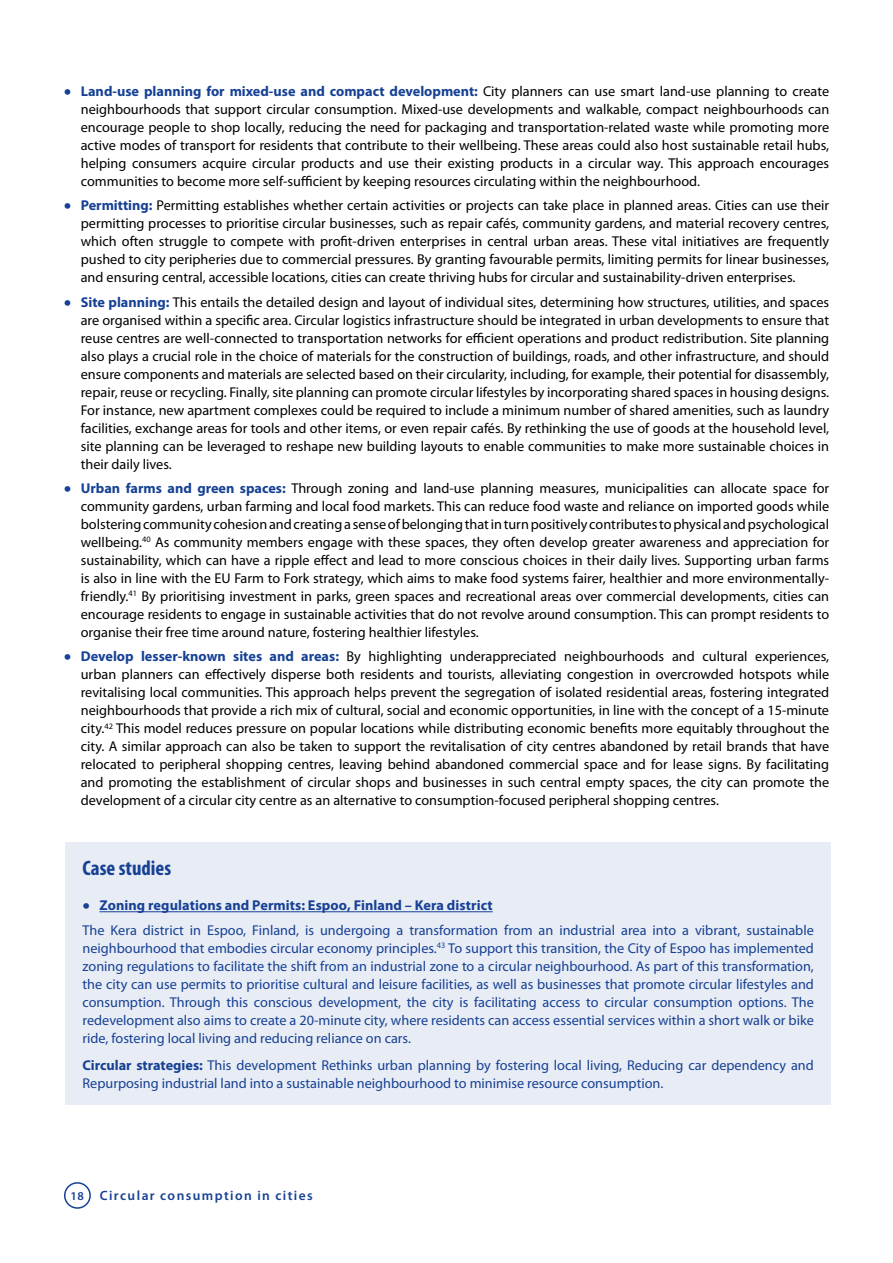
<style>
.page{position:relative;width:893px;height:1263px;background:#fff}
.page>*{position:absolute;margin:0;border:0;box-sizing:border-box;transform-origin:0 0}
.t1{font:700 condensed 21px "Myriad Pro";color:#164194}
.t2{font:14.25px/18px "Myriad Pro";color:#000;text-align:justify}
.t3{font:14.25px/18px "Myriad Pro";color:#164194}
.t4{font:600 13.5px "Myriad Pro";letter-spacing:.105em;color:#164194}
.s1{font-size:27px;color:#164194}
.s2{font-weight:700;color:#164194}
.s3{font-size:27px}
.s4{font-weight:700}
.s5{font-size:12px}
</style>
<div class="page">
<div style="left:65px;top:842px;width:766px;height:263px;background:#e8ecf4"></div>
<hr style="left:100px;top:911px;width:393px;height:1px;background:#164194">
<div style="left:64px;top:1182px;width:27px;height:27px;border:2px solid #164194;border-radius:50%"></div>
<p class="t2" style="left:81px;top:82px;width:750px;text-indent:-17px"><span class="s1">•</span> <span class="s2">Land-use planning for mixed-use and compact development:</span> City planners can use smart land-use planning to create neighbourhoods that support circular consumption. Mixed-use developments and walkable, compact neighbourhoods can encourage people to shop locally, reducing the need for packaging and transportation-related waste while promoting more active modes of transport for residents that contribute to their wellbeing. These areas could also host sustainable retail hubs, helping consumers acquire circular products and use their existing products in a circular way. This approach encourages communities to become more self-sufficient by keeping resources circulating within the neighbourhood.</p>
<p class="t2" style="left:81px;top:196px;width:750px;text-indent:-17px"><span class="s1">•</span> <span class="s2">Permitting:</span> Permitting establishes whether certain activities or projects can take place in planned areas. Cities can use their permitting processes to prioritise circular businesses, such as repair cafés, community gardens, and material recovery centres, which often struggle to compete with profit-driven enterprises in central urban areas. These vital initiatives are frequently pushed to city peripheries due to commercial pressures. By granting favourable permits, limiting permits for linear businesses, and ensuring central, accessible locations, cities can create thriving hubs for circular and sustainability-driven enterprises.</p>
<p class="t2" style="left:81px;top:292px;width:750px;text-indent:-17px"><span class="s1">•</span> <span class="s2">Site planning:</span> This entails the detailed design and layout of individual sites, determining how structures, utilities, and spaces are organised within a specific area. Circular logistics infrastructure should be integrated in urban developments to ensure that reuse centres are well-connected to transportation networks for efficient operations and product redistribution. Site planning also plays a crucial role in the choice of materials for the construction of buildings, roads, and other infrastructure, and should ensure components and materials are selected based on their circularity, including, for example, their potential for disassembly, repair, reuse or recycling. Finally, site planning can promote circular lifestyles by incorporating shared spaces in housing designs.<br>For instance, new apartment complexes could be required to include a minimum number of shared amenities, such as laundry facilities, exchange areas for tools and other items, or even repair cafés. By rethinking the use of goods at the household level, site planning can be leveraged to reshape new building layouts to enable communities to make more sustainable choices in their daily lives.</p>
<p class="t2" style="left:81px;top:479px;width:750px;text-indent:-17px"><span class="s1">•</span> <span class="s2">Urban farms and green spaces:</span> Through zoning and land-use planning measures, municipalities can allocate space for community gardens, urban farming and local food markets. This can reduce food waste and reliance on imported goods while bolstering community cohesion and creating a sense of belonging that in turn positively contributes to physical and psychological wellbeing.<sup>40</sup> As community members engage with these spaces, they often develop greater awareness and appreciation for sustainability, which can have a ripple effect and lead to more conscious choices in their daily lives. Supporting urban farms is also in line with the EU Farm to Fork strategy, which aims to make food systems fairer, healthier and more environmentally&shy;friendly.<sup>41</sup> By prioritising investment in parks, green spaces and recreational areas over commercial developments, cities can encourage residents to engage in sustainable activities that do not revolve around consumption. This can prompt residents to organise their free time around nature, fostering healthier lifestyles.</p>
<p class="t2" style="left:81px;top:647px;width:750px;text-indent:-17px"><span class="s1">•</span> <span class="s2">Develop lesser-known sites and areas:</span> By highlighting underappreciated neighbourhoods and cultural experiences, urban planners can effectively disperse both residents and tourists, alleviating congestion in overcrowded hotspots while revitalising local communities. This approach helps prevent the segregation of isolated residential areas, fostering integrated neighbourhoods that provide a rich mix of cultural, social and economic opportunities, in line with the concept of a 15-minute city.<sup>42</sup> This model reduces pressure on popular locations while distributing economic benefits more equitably throughout the city. A similar approach can also be taken to support the revitalisation of city centres abandoned by retail brands that have relocated to peripheral shopping centres, leaving behind abandoned commercial space and for lease signs. By facilitating and promoting the establishment of circular shops and businesses in such central empty spaces, the city can promote the development of a circular city centre as an alternative to consumption-focused peripheral shopping centres.</p>
<h1 class="t1" style="left:82px;top:855px;width:90px">Case studies</h1>
<p class="t3" style="left:82px;top:893px;width:733px;line-height:24.5px"><span class="s3">•</span> <span class="s4">Zoning regulations and Permits: Espoo, Finland – Kera district<br></span>The Kera district in Espoo, Finland, is undergoing a transformation from an industrial area into a vibrant, sustainable</p>
<p class="t3" style="left:82px;top:939px;width:733px;text-align:justify">neighbourhood that embodies circular economy principles.<sup>43</sup> To support this transition, the City of Espoo has implemented zoning regulations to facilitate the shift from an industrial zone to a circular neighbourhood. As part of this transformation, the city can use permits to prioritise cultural and leisure facilities, as well as businesses that promote circular lifestyles and consumption. Through this conscious development, the city is facilitating access to circular consumption options. The redevelopment also aims to create a 20-minute city, where residents can access essential services within a short walk or bike ride, fostering local living and reducing reliance on cars.</p>
<p class="t3" style="left:83px;top:1056px;width:733px"><span class="s4">Circular strategies:</span> This development Rethinks urban planning by fostering local living, Reducing car dependency and<br>Repurposing industrial land into a sustainable neighbourhood to minimise resource consumption.</p>
<p class="t4" style="left:70px;top:1187px;width:244px"><span class="s5">18</span> Circular consumption in cities</p>
</div>
